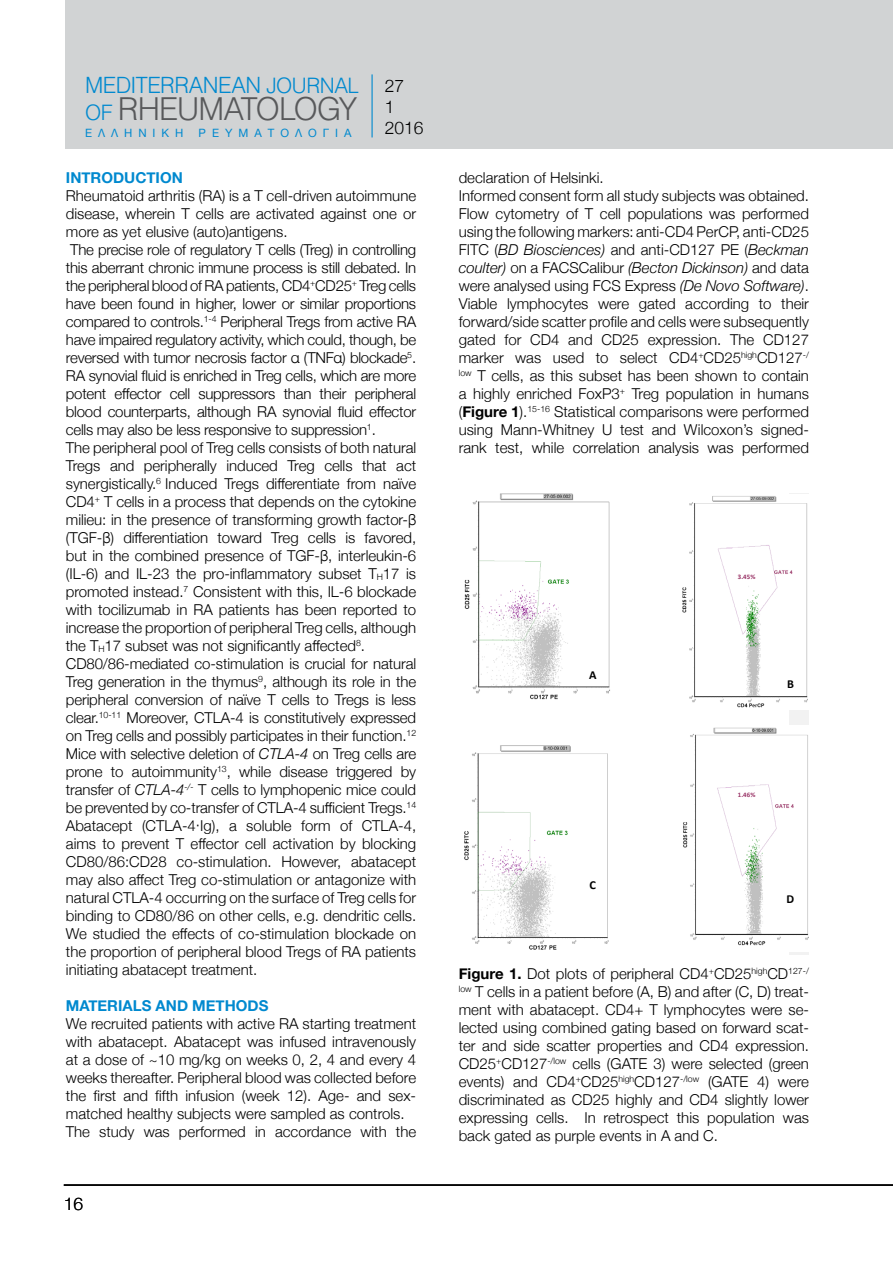
<style>
.page{position:relative;width:893px;height:1263px;background:#fff}
.page>*{position:absolute;margin:0;border:0;box-sizing:border-box;transform-origin:0 0}
.t1{font:31.2px "UB Helvetica Light";letter-spacing:-.025em;color:#58595b}
.t2{font:22.2px "UB Helvetica Light";letter-spacing:-.02em;color:#0089cf}
.t3{font:300 17.4px "Helvetica Neue";color:#000}
.List_Paragraph{font:300 15px/18px "Helvetica Neue";color:#000;text-align:justify}
.t4{font:700 15px "Helvetica Neue";color:#0089cf}
.t5{font:700 12.15px "Calibri";color:#000}
.t6{font:11.4px "Helvetica Neue";letter-spacing:.525em;color:#0089cf}
.t7{font:8.4px "Calibri";color:#000}
.t8{font:700 6.9px "Calibri";color:#936}
.s1{font-size:21px}
.s2{font-size:21px;color:#0089cf}
.s3{font-style:italic}
.s4{font-weight:700}
</style>
<div class="page">
<div style="left:66px;top:0;width:827px;height:149px;background:#d1d3d4"></div>
<hr style="left:371px;top:74px;width:2px;height:63px;background:#0089cf">
<hr style="left:64px;top:1184px;width:829px;height:2px;background:#000">
<div style="left:789px;top:493px;width:20px;height:461px;background:#f2f2f2"></div>
<img style="left:464px;top:745px;width:145px;height:205px">
<img style="left:464px;top:493px;width:146px;height:207px">
<img style="left:682px;top:494px;width:126px;height:215px">
<img style="left:683px;top:725px;width:126px;height:226px">
<img style="left:732px;top:573px;width:37px;height:15px">
<img style="left:732px;top:791px;width:37px;height:15px">
<img style="left:578px;top:667px;width:29px;height:15px">
<img style="left:776px;top:676px;width:29px;height:16px">
<img style="left:578px;top:878px;width:29px;height:15px">
<img style="left:776px;top:892px;width:29px;height:15px">
<p class="t2" style="left:85px;top:71px;width:275px">MEDITERRANEAN <span class="s1">JOURNAL</span></p>
<p class="t1" style="left:85px;top:90px;width:273px"><span class="s2">OF</span> RHEUMATOLOGY</p>
<p class="t6" style="left:85px;top:125px;width:100px">ΕΛΛΗΝΙΚΗ</p>
<p class="t6" style="left:199px;top:125px;width:154px">ΡΕΥΜΑΤΟΛΟΓΙΑ</p>
<p class="t3" style="left:385px;top:72px;width:21px">27</p>
<p class="t3" style="left:385px;top:93px;width:11px">1</p>
<p class="t3" style="left:385px;top:114px;width:40px">2016</p>
<p class="t4" style="left:66px;top:166px;width:118px">INTRODUCTION</p>
<p class="List_Paragraph" style="left:66px;top:185px;width:352px">Rheumatoid arthritis (RA) is a T cell-driven autoimmune disease, wherein T cells are activated against one or more as yet elusive (auto)antigens.</p>
<p class="List_Paragraph" style="left:66px;top:239px;width:352px">The precise role of regulatory T cells (Treg) in controlling this aberrant chronic immune process is still debated. In the peripheral blood of RA patients, CD4<sup>+</sup>CD25<sup>+</sup> Treg cells have been found in higher, lower or similar proportions compared to controls.<sup>1-4</sup> Peripheral Tregs from active RA have impaired regulatory activity, which could, though, be reversed with tumor necrosis factor α (TNFα) blockade<sup>5</sup>.<br>RA synovial fluid is enriched in Treg cells, which are more potent effector cell suppressors than their peripheral blood counterparts, although RA synovial fluid effector cells may also be less responsive to suppression<sup>1</sup>.</p>
<p class="List_Paragraph" style="left:66px;top:437px;width:352px">The peripheral pool of Treg cells consists of both natural Tregs and peripherally induced Treg cells that act synergistically.<sup>6</sup> Induced Tregs differentiate from naïve CD4<sup>+</sup> T cells in a process that depends on the cytokine milieu: in the presence of transforming growth factor-β (TGF-β) differentiation toward Treg cells is favored, but in the combined presence of TGF-β, interleukin-6 (IL-6) and IL-23 the pro-inflammatory subset T<sub>H</sub>17 is promoted instead.<sup>7</sup> Consistent with this, IL-6 blockade with tocilizumab in RA patients has been reported to increase the proportion of peripheral Treg cells, although the T<sub>H</sub>17 subset was not significantly affected<sup>8</sup>.</p>
<p class="List_Paragraph" style="left:66px;top:653px;width:352px">CD80/86-mediated co-stimulation is crucial for natural Treg generation in the thymus<sup>9</sup>, although its role in the peripheral conversion of naïve T cells to Tregs is less clear.<sup>10-11</sup> Moreover, CTLA-4 is constitutively expressed on Treg cells and possibly participates in their function.<sup>12<br></sup>Mice with selective deletion of <span class="s3">CTLA-4</span> on Treg cells are prone to autoimmunity<sup>13</sup>, while disease triggered by transfer of <span class="s3">CTLA-4</span><sup>-/-</sup> T cells to lymphopenic mice could be prevented by co-transfer of CTLA-4 sufficient Tregs.<sup>14</sup></p>
<p class="List_Paragraph" style="left:66px;top:815px;width:352px">Abatacept (CTLA-4·Ig), a soluble form of CTLA-4, aims to prevent T effector cell activation by blocking CD80/86:CD28 co-stimulation. However, abatacept may also affect Treg co-stimulation or antagonize with natural CTLA-4 occurring on the surface of Treg cells for binding to CD80/86 on other cells, e.g. dendritic cells.<br>We studied the effects of co-stimulation blockade on the proportion of peripheral blood Tregs of RA patients initiating abatacept treatment.</p>
<p class="t4" style="left:66px;top:994px;width:204px">MATERIALS AND METHODS</p>
<p class="List_Paragraph" style="left:66px;top:1013px;width:352px">We recruited patients with active RA starting treatment with abatacept. Abatacept was infused intravenously at a dose of ~10 mg/kg on weeks 0, 2, 4 and every 4 weeks thereafter. Peripheral blood was collected before the first and fifth infusion (week 12). Age- and sex&shy;matched healthy subjects were sampled as controls.</p>
<p class="List_Paragraph" style="left:66px;top:1121px;width:352px">The study was performed in accordance with the</p>
<p class="t3" style="left:64px;top:1189px;width:21px">16</p>
<p class="List_Paragraph" style="left:459px;top:167px;width:147px">declaration of Helsinki.</p>
<p class="List_Paragraph" style="left:459px;top:185px;width:352px">Informed consent form all study subjects was obtained.<br>Flow cytometry of T cell populations was performed using the following markers: anti-CD4 PerCP, anti-CD25<br>FITC (<span class="s3">BD Biosciences)</span> and anti-CD127 PE (<span class="s3">Beckman coulter)</span> on a FACSCalibur <span class="s3">(Becton Dickinson)</span> and data were analysed using FCS Express <span class="s3">(De Novo Software)</span>.<br>Viable lymphocytes were gated according to their forward/side scatter profile and cells were subsequently gated for CD4 and CD25 expression. The CD127 marker was used to select CD4<sup>+</sup>CD25<sup>high</sup>CD127<sup>-/ low</sup> T cells, as this subset has been shown to contain a highly enriched FoxP3<sup>+</sup> Treg population in humans (<span class="s4">Figure 1</span>).<sup>15-16</sup> Statistical comparisons were performed using Mann-Whitney U test and Wilcoxon’s signed&shy;rank test, while correlation analysis was performed</p>
<p class="t5" style="left:589px;top:667px;width:9px">A</p>
<p class="t5" style="left:589px;top:877px;width:8px">C</p>
<p class="t8" style="left:738px;top:573px;width:19px">3.45%</p>
<p class="t5" style="left:787px;top:676px;width:8px">B</p>
<p class="t8" style="left:738px;top:790px;width:19px">1.46%</p>
<p class="t5" style="left:787px;top:891px;width:9px">D</p>
<p class="List_Paragraph" style="left:459px;top:964px;width:352px"><span class="s4">Figure 1.</span> Dot plots of peripheral CD4<sup>+</sup>CD25<sup>high</sup>CD<sup>127-/ low</sup> T cells in a patient before (A, B) and after (C, D) treat&shy;ment with abatacept. CD4+ T lymphocytes were se&shy;lected using combined gating based on forward scat&shy;ter and side scatter properties and CD4 expression.<br>CD25<sup>+</sup>CD127<sup>-/low</sup> cells (GATE 3) were selected (green events) and CD4<sup>+</sup>CD25<sup>high</sup>CD127<sup>-/low</sup> (GATE 4) were discriminated as CD25 highly and CD4 slightly lower expressing cells. In retrospect this population was back gated as purple events in A and C.</p>
<p class="t7" style="left:775px;top:1047px;width:10px">16</p>
</div>
